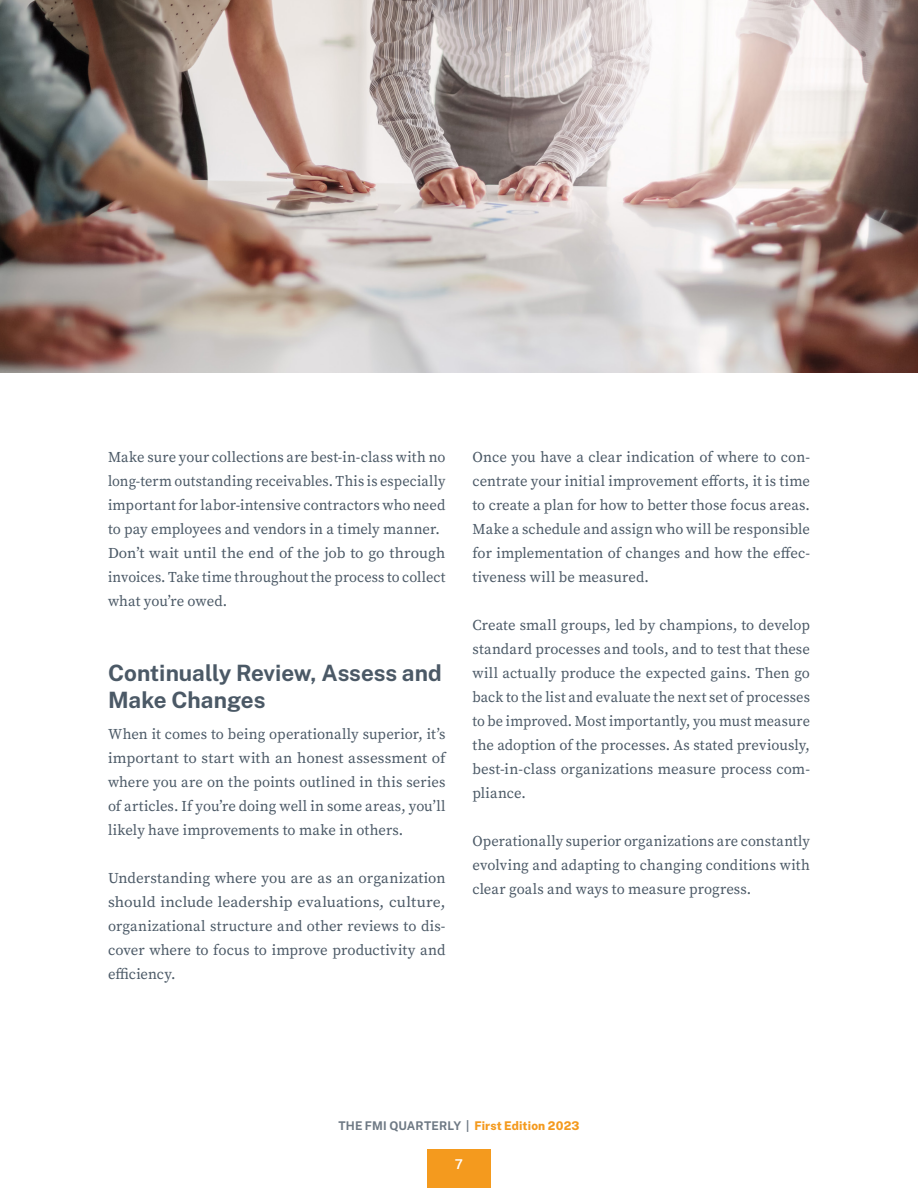
<style>
.page{position:relative;width:918px;height:1188px;background:#fff}
.page>*{position:absolute;margin:0;border:0;box-sizing:border-box;transform-origin:0 0}
.Heading{font:700 22.5px/27px "Public Sans";color:#4b5966}
.t1{font:15px/24px "Source Serif Pro";letter-spacing:.005em;color:#4b5966;text-align:justify}
.t2{font:600 13.5px "Public Sans";color:#fff}
.t3{font:700 12px "Public Sans";letter-spacing:.015em;color:#6e7984}
.s1{font-weight:800;color:#f49a1e}
</style>
<div class="page">
<div style="left:427px;top:1149px;width:64px;height:39px;background:#f49a1e"></div>
<img style="left:0;top:0;width:918px;height:372px">
<p class="t1" style="left:108px;top:445px;width:339px">Make sure your collections are best-in-class with no long-term outstanding receivables. This is especially important for labor-intensive contractors who need to pay employees and vendors in a timely manner.</p>
<p class="t1" style="left:108px;top:541px;width:339px">Don’t wait until the end of the job to go through invoices. Take time throughout the process to collect what you’re owed.</p>
<p class="Heading" style="left:108px;top:658px;width:335px">Continually Review, Assess and<br>Make Changes</p>
<p class="t1" style="left:108px;top:722px;width:339px">When it comes to being operationally superior, it’s important to start with an honest assessment of where you are on the points outlined in this series of articles. If you’re doing well in some areas, you’ll likely have improvements to make in others.</p>
<p class="t1" style="left:108px;top:866px;width:339px">Understanding where you are as an organization should include leadership evaluations, culture, organizational structure and other reviews to dis&shy;cover where to focus to improve productivity and efficiency.</p>
<p class="t1" style="left:472px;top:445px;width:339px">Once you have a clear indication of where to con&shy;centrate your initial improvement efforts, it is time to create a plan for how to better those focus areas.<br>Make a schedule and assign who will be responsible for implementation of changes and how the effec&shy;tiveness will be measured.</p>
<p class="t1" style="left:472px;top:613px;width:339px">Create small groups, led by champions, to develop standard processes and tools, and to test that these will actually produce the expected gains. Then go back to the list and evaluate the next set of processes to be improved. Most importantly, you must measure the adoption of the processes. As stated previously, best-in-class organizations measure process com&shy;pliance.</p>
<p class="t1" style="left:472px;top:829px;width:339px">Operationally superior organizations are constantly evolving and adapting to changing conditions with clear goals and ways to measure progress.</p>
<p class="t3" style="left:338px;top:1117px;width:243px">THE FMI QUARTERLY | <span class="s1">First Edition 2023</span></p>
<p class="t2" style="left:455px;top:1155px;width:10px">7</p>
</div>
